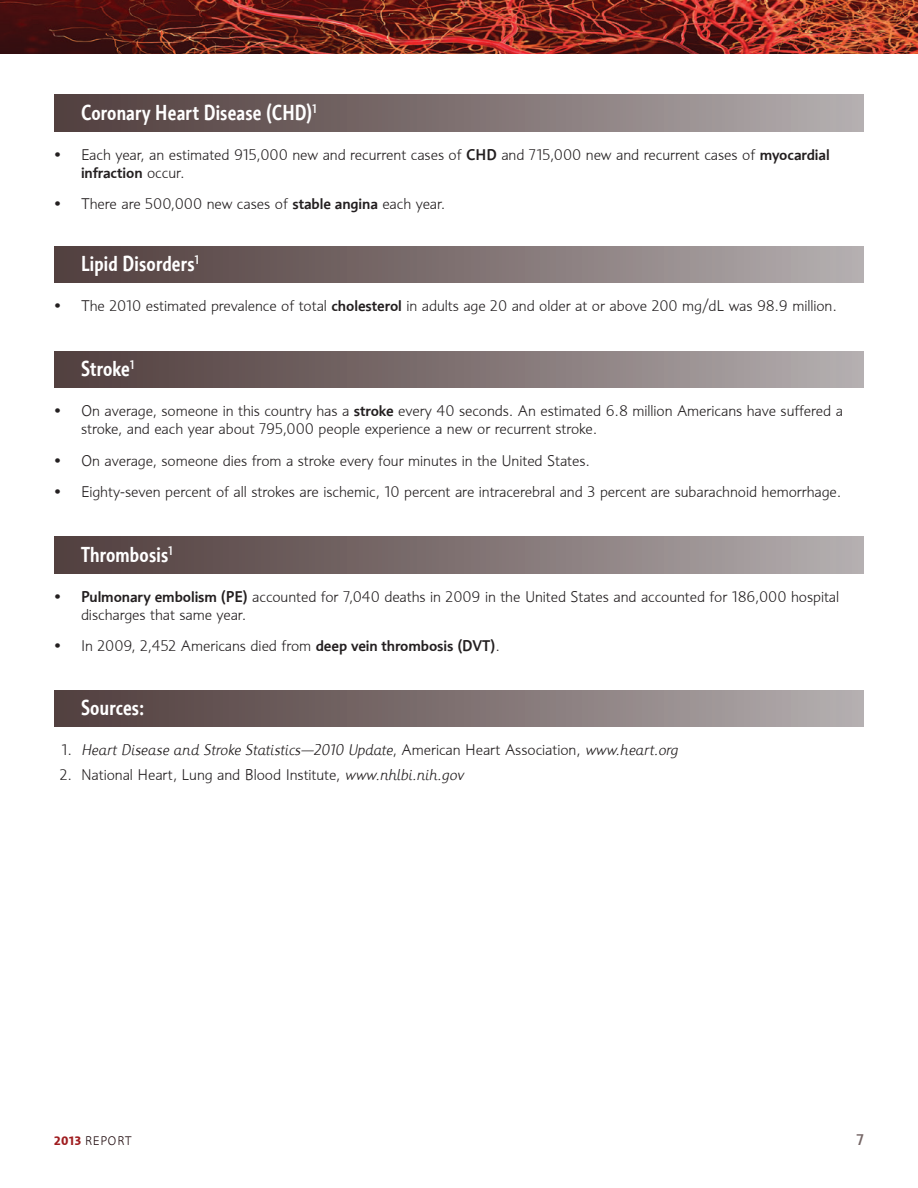
<style>
.page{position:relative;width:918px;height:1188px;background:#fff}
.page>*{position:absolute;margin:0;border:0;box-sizing:border-box;transform-origin:0 0}
.t1{font:500 condensed 21px "Informa";letter-spacing:.01em;color:#fff}
.t2{font:300 15px/18px "Informa";letter-spacing:-.005em;color:#231f20}
.t3{font:italic 300 15px "Informa";letter-spacing:-.005em;color:#231f20}
.t4{font:500 15px "Informa";color:#766767}
.t5{font:300 12px "Informa";letter-spacing:.05em;color:#1d080b}
.s1{font-weight:500}
.s2{font-style:normal}
.s3{font-style:italic}
.s4{font-weight:700;color:#9f1c1f}
</style>
<div class="page">
<img style="left:0;top:0;width:918px;height:54px">
<div style="left:54px;top:537px;width:810px;height:36px;background:linear-gradient(to right,#4f3b3a,#b2acad)"></div>
<div style="left:54px;top:246px;width:810px;height:37px;background:linear-gradient(to right,#4f3b3a,#b2acad)"></div>
<div style="left:54px;top:690px;width:810px;height:37px;background:linear-gradient(to right,#4f3b3a,#b2acad)"></div>
<div style="left:54px;top:351px;width:810px;height:37px;background:linear-gradient(to right,#4f3b3a,#b2acad)"></div>
<div style="left:54px;top:94px;width:810px;height:37px;background:linear-gradient(to right,#4f3b3a,#b2acad)"></div>
<h1 class="t1" style="left:81px;top:100px;width:237px">Coronary Heart Disease (CHD)<sup>1</sup></h1>
<p class="t2" style="left:81px;top:145px;width:750px;text-indent:-27px">• Each year, an estimated 915,000 new and recurrent cases of <span class="s1">CHD</span> and 715,000 new and recurrent cases of <span class="s1">myocardial infraction</span> occur.</p>
<p class="t2" style="left:54px;top:195px;width:393px">• There are 500,000 new cases of <span class="s1">stable angina</span> each year.</p>
<h1 class="t1" style="left:81px;top:252px;width:119px">Lipid Disorders<sup>1</sup></h1>
<p class="t2" style="left:54px;top:297px;width:785px">• The 2010 estimated prevalence of total <span class="s1">cholesterol</span> in adults age 20 and older at or above 200 mg/dL was 98.9 million.</p>
<h1 class="t1" style="left:81px;top:356px;width:55px">Stroke<sup>1</sup></h1>
<p class="t2" style="left:81px;top:402px;width:763px;text-indent:-27px">• On average, someone in this country has a <span class="s1">stroke</span> every 40 seconds. An estimated 6.8 million Americans have suffered a stroke, and each year about 795,000 people experience a new or recurrent stroke.</p>
<p class="t2" style="left:54px;top:451px;width:538px">• On average, someone dies from a stroke every four minutes in the United States.</p>
<p class="t2" style="left:54px;top:483px;width:789px">• Eighty-seven percent of all strokes are ischemic, 10 percent are intracerebral and 3 percent are subarachnoid hemorrhage.</p>
<h1 class="t1" style="left:81px;top:542px;width:93px">Thrombosis<sup>1</sup></h1>
<p class="t2" style="left:81px;top:588px;width:760px;text-indent:-27px">• <span class="s1">Pulmonary embolism (PE)</span> accounted for 7,040 deaths in 2009 in the United States and accounted for 186,000 hospital discharges that same year.</p>
<p class="t2" style="left:54px;top:637px;width:448px">• In 2009, 2,452 Americans died from <span class="s1">deep vein thrombosis (DVT)</span>.</p>
<h1 class="t1" style="left:81px;top:695px;width:65px">Sources:</h1>
<p class="t3" style="left:61px;top:741px;width:618px"><span class="s2">1.</span> Heart Disease and Stroke Statistics—2010 Update<span class="s2">, American Heart Association,</span> www.heart.org</p>
<p class="t2" style="left:60px;top:766px;width:405px">2. National Heart, Lung and Blood Institute, <span class="s3">www.nhlbi.nih.gov</span></p>
<p class="t5" style="left:54px;top:1133px;width:79px"><span class="s4">2013</span> Report</p>
<p class="t4" style="left:856px;top:1131px;width:9px">7</p>
</div>
